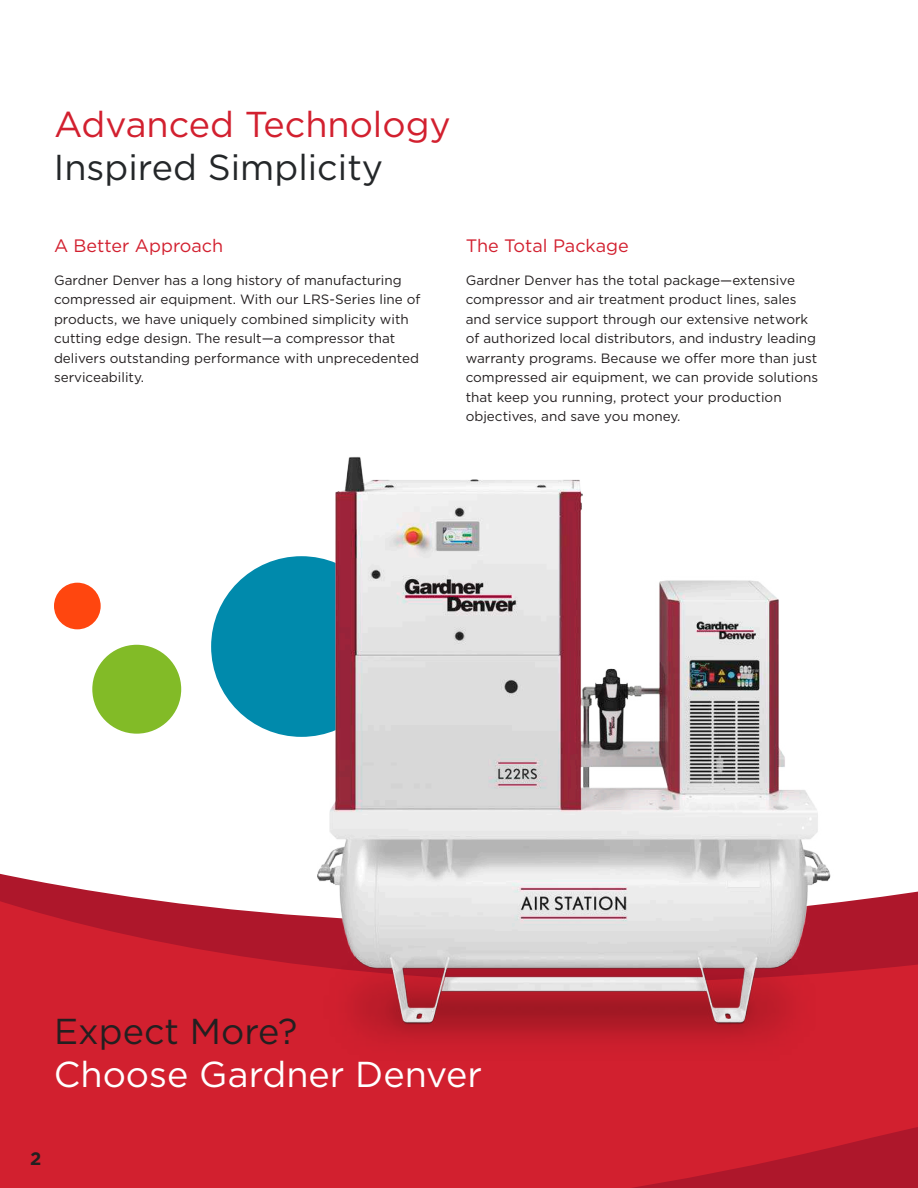
<style>
.page{position:relative;width:918px;height:1188px;background:#fff}
.page>*{position:absolute;margin:0;border:0;box-sizing:border-box;transform-origin:0 0}
.t1{font:36px "Gotham";color:#fff}
.t2{font:36px "Gotham";color:#d2202f}
.t3{font:36px "Gotham";color:#242729}
.t4{font:36px "Gotham";color:#231f20}
.t5{font:18px "Gotham";color:#d2202f}
.t6{font:700 18px "Gotham";color:#231f20}
.t7{font:13.5px/19.5px "Gotham";color:#231f20}
</style>
<div class="page">
<svg style="left:0;top:873px;width:918px;height:24px"></svg>
<svg style="left:0;top:897px;width:918px;height:291px;background:#cd2030"></svg>
<div style="left:211px;top:556px;width:181px;height:181px;background:#008aac;border-radius:50%"></div>
<div style="left:92px;top:645px;width:89px;height:89px;background:#82bb27;border-radius:50%"></div>
<div style="left:54px;top:583px;width:47px;height:46px;background:#ff460f;border-radius:50%"></div>
<img style="left:293px;top:456px;width:560px;height:619px">
<h1 class="t2" style="left:54px;top:101px;width:398px">Advanced Technology</h1>
<h1 class="t3" style="left:54px;top:145px;width:331px">Inspired Simplicity</h1>
<h2 class="t5" style="left:54px;top:234px;width:171px">A Better Approach</h2>
<p class="t7" style="left:54px;top:270px;width:368px">Gardner Denver has a long history of manufacturing compressed air equipment. With our LRS-Series line of products, we have uniquely combined simplicity with cutting edge design. The result—a compressor that delivers outstanding performance with unprecedented serviceability.</p>
<h2 class="t5" style="left:466px;top:234px;width:164px">The Total Package</h2>
<p class="t7" style="left:466px;top:270px;width:354px">Gardner Denver has the total package—extensive compressor and air treatment product lines, sales and service support through our extensive network of authorized local distributors, and industry leading warranty programs. Because we offer more than just compressed air equipment, we can provide solutions that keep you running, protect your production objectives, and save you money.</p>
<h1 class="t4" style="left:54px;top:1008px;width:245px">Expect More?</h1>
<h1 class="t1" style="left:54px;top:1052px;width:430px">Choose Gardner Denver</h1>
<h2 class="t6" style="left:30px;top:1147px;width:13px">2</h2>
</div>
